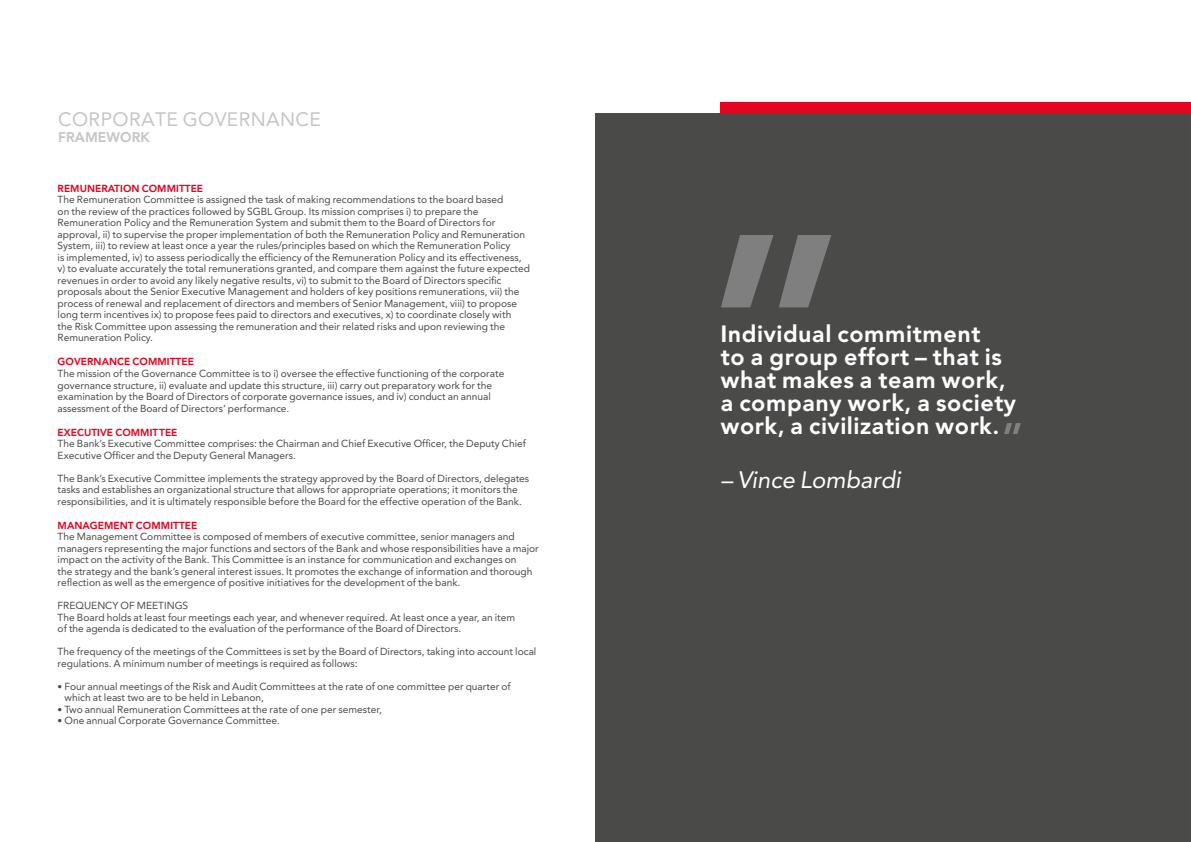
<style>
.page{position:relative;width:1191px;height:842px;background:#fff}
.page>*{position:absolute;margin:0;border:0;box-sizing:border-box;transform-origin:0 0}
.t1{font:700 22px/23px "SGBL";letter-spacing:.02em;color:#fff}
.t2{font:italic 22px "SGBL";color:#fff}
.t3{font:18px "SGBL";letter-spacing:.02em;color:#c6c6c6}
.t4{font:700 13px "SGBL";color:#c6c6c6}
.t5{font:9.5px/11.5px "SGBL";color:#4a4a49}
.t6{font:700 9.5px "SGBL";color:#e40521}
</style>
<div class="page">
<div style="left:595px;top:113px;width:596px;height:729px;background:#4a4a49"></div>
<svg style="left:721px;top:235px;width:110px;height:72px"></svg>
<svg style="left:1004px;top:423px;width:16px;height:11px"></svg>
<div style="left:721px;top:102px;width:470px;height:11px;background:#e40521"></div>
<h2 class="t3" style="left:58px;top:106px;width:264px">CORPORATE GOVERNANCE</h2>
<h3 class="t4" style="left:58px;top:127px;width:93px">FRAMEWORK</h3>
<p class="t6" style="left:58px;top:181px;width:147px">REMUNERATION COMMITTEE</p>
<p class="t5" style="left:58px;top:194px;width:474px">The Remuneration Committee is assigned the task of making recommendations to the board based<br>on the review of the practices followed by SGBL Group. Its mission comprises i) to prepare the Remuneration Policy and the Remuneration System and submit them to the Board of Directors for approval, ii) to supervise the proper implementation of both the Remuneration Policy and Remuneration System, iii) to review at least once a year the rules/principles based on which the Remuneration Policy<br>is implemented, iv) to assess periodically the efficiency of the Remuneration Policy and its effectiveness, v) to evaluate accurately the total remunerations granted, and compare them against the future expected revenues in order to avoid any likely negative results, vi) to submit to the Board of Directors specific proposals about the Senior Executive Management and holders of key positions remunerations, vii) the process of renewal and replacement of directors and members of Senior Management, viii) to propose long term incentives ix) to propose fees paid to directors and executives, x) to coordinate closely with<br>the Risk Committee upon assessing the remuneration and their related risks and upon reviewing the Remuneration Policy.</p>
<p class="t6" style="left:58px;top:355px;width:138px">GOVERNANCE COMMITTEE</p>
<p class="t5" style="left:58px;top:368px;width:448px">The mission of the Governance Committee is to i) oversee the effective functioning of the corporate governance structure, ii) evaluate and update this structure, iii) carry out preparatory work for the examination by the Board of Directors of corporate governance issues, and iv) conduct an annual assessment of the Board of Directors’ performance.</p>
<p class="t6" style="left:58px;top:425px;width:121px">EXECUTIVE COMMITTEE</p>
<p class="t5" style="left:58px;top:438px;width:470px">The Bank’s Executive Committee comprises: the Chairman and Chief Executive Officer, the Deputy Chief<br>Executive Officer and the Deputy General Managers.</p>
<p class="t5" style="left:58px;top:472px;width:473px">The Bank’s Executive Committee implements the strategy approved by the Board of Directors, delegates tasks and establishes an organizational structure that allows for appropriate operations; it monitors the responsibilities, and it is ultimately responsible before the Board for the effective operation of the Bank.</p>
<p class="t6" style="left:58px;top:518px;width:141px">MANAGEMENT COMMITTEE</p>
<p class="t5" style="left:58px;top:531px;width:482px">The Management Committee is composed of members of executive committee, senior managers and managers representing the major functions and sectors of the Bank and whose responsibilities have a major impact on the activity of the Bank. This Committee is an instance for communication and exchanges on<br>the strategy and the bank’s general interest issues. It promotes the exchange of information and thorough reflection as well as the emergence of positive initiatives for the development of the bank.</p>
<p class="t5" style="left:58px;top:600px;width:459px">FREQUENCY OF MEETINGS<br>The Board holds at least four meetings each year, and whenever required. At least once a year, an item of the agenda is dedicated to the evaluation of the performance of the Board of Directors.</p>
<p class="t5" style="left:58px;top:646px;width:480px">The frequency of the meetings of the Committees is set by the Board of Directors, taking into account local regulations. A minimum number of meetings is required as follows:</p>
<p class="t5" style="left:64px;top:680px;width:448px;text-indent:-7px">• Four annual meetings of the Risk and Audit Committees at the rate of one committee per quarter of which at least two are to be held in Lebanon,</p>
<p class="t5" style="left:58px;top:703px;width:326px">• Two annual Remuneration Committees at the rate of one per semester,</p>
<p class="t5" style="left:58px;top:715px;width:224px">• One annual Corporate Governance Committee.</p>
<h1 class="t1" style="left:721px;top:323px;width:297px">Individual commitment<br>to a group effort – that is what makes a team work, a company work, a society work, a civilization work.</h1>
<h1 class="t2" style="left:721px;top:463px;width:182px">– Vince Lombardi</h1>
</div>
